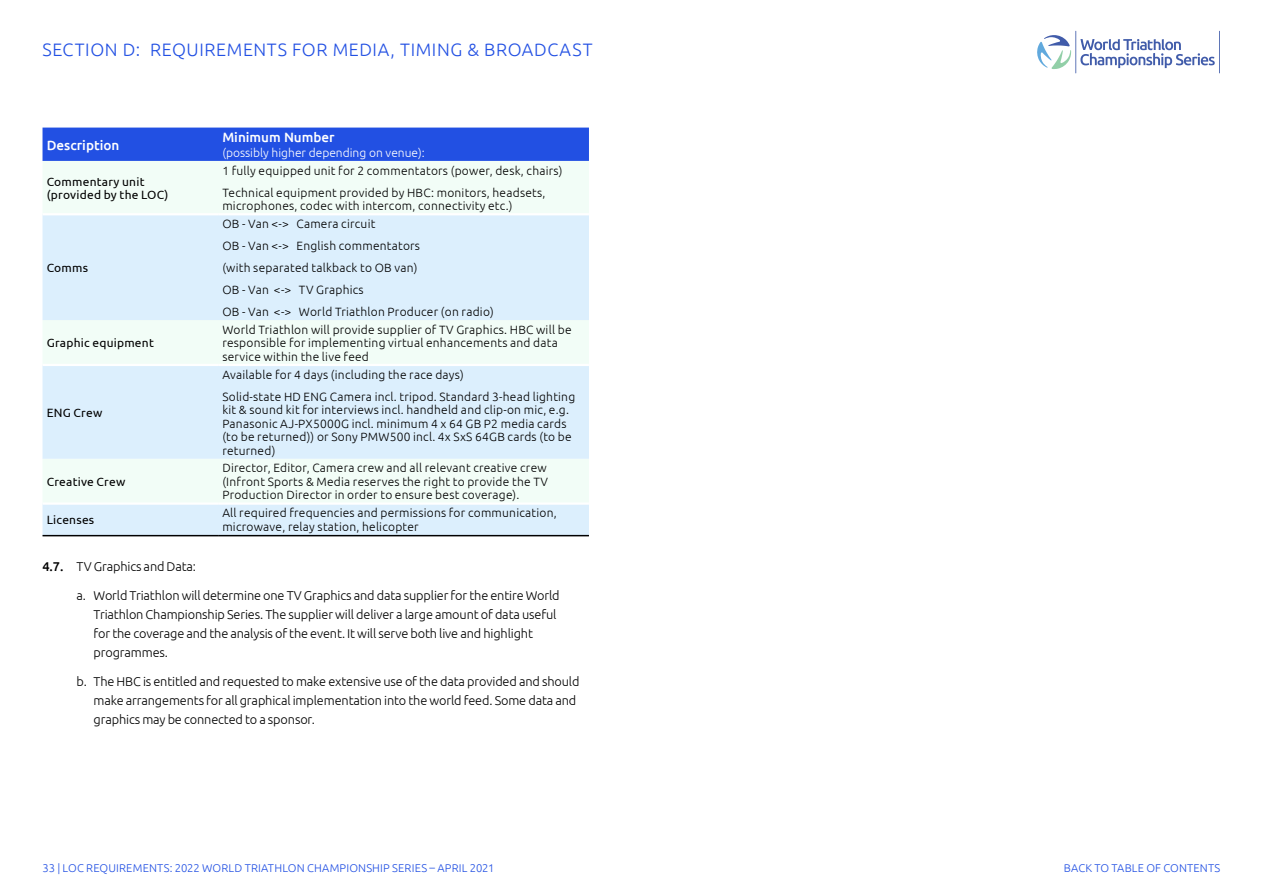
<style>
.page{position:relative;width:1263px;height:893px;background:#fff}
.page>*{position:absolute;margin:0;border:0;box-sizing:border-box;transform-origin:0 0}
.t1{font:300 18px "Ubuntu";letter-spacing:.035em;color:#2250e3}
.t2{font:500 13.5px "Ubuntu";color:#fff}
.t3{font:300 12.75px/19.2px "Ubuntu";letter-spacing:-.01em;color:#000}
.t4{font:300 12px/13.5px "Ubuntu";letter-spacing:.02em;color:#000}
.t5{font:12px/13.5px "Ubuntu";letter-spacing:.02em;color:#000}
.t6{font:300 12px "Ubuntu";color:#fff}
.t7{font:300 11.25px "Ubuntu";letter-spacing:.015em;color:#2250e3}
.s1{font-weight:500}
</style>
<div class="page">
<svg style="left:1080px;top:39px;width:135px;height:29px"></svg>
<hr style="left:1075px;top:31px;width:1px;height:42px;background:#415caa">
<hr style="left:1219px;top:31px;width:1px;height:42px;background:#415caa">
<svg style="left:1037px;top:35px;width:34px;height:34px"></svg>
<div style="left:43px;top:128px;width:546px;height:33px;background:#2250e3"></div>
<div style="left:43px;top:161px;width:546px;height:52px;background:#f2fdf7"></div>
<svg style="left:43px;top:215px;width:546px;height:320px;fill:#dceffd"></svg>
<hr style="left:43px;top:364px;width:175px;height:2px;background:#fff">
<hr style="left:218px;top:364px;width:371px;height:2px;background:#fff">
<hr style="left:43px;top:502px;width:175px;height:3px;background:#fff">
<hr style="left:218px;top:502px;width:371px;height:3px;background:#fff">
<hr style="left:43px;top:535px;width:175px;height:1px;background:#000">
<hr style="left:218px;top:535px;width:371px;height:1px;background:#000">
<h1 class="t1" style="left:43px;top:39px;width:551px">SECTION D: REQUIREMENTS FOR MEDIA, TIMING &amp; BROADCAST</h1>
<p class="t2" style="left:47px;top:136px;width:74px">Description</p>
<p class="t2" style="left:222px;top:129px;width:114px">Minimum Number</p>
<p class="t6" style="left:222px;top:145px;width:204px">(possibly higher depending on venue):</p>
<p class="t5" style="left:47px;top:174px;width:123px">Commentary unit (provided by the LOC)</p>
<p class="t4" style="left:222px;top:159px;width:342px;line-height:22px">1 fully equipped unit for 2 commentators (power, desk, chairs)<br>Technical equipment provided by HBC: monitors, headsets,</p>
<p class="t4" style="left:222px;top:199px;width:292px">microphones, codec with intercom, connectivity etc.)</p>
<p class="t5" style="left:47px;top:260px;width:43px">Comms</p>
<p class="t5" style="left:47px;top:336px;width:109px">Graphic equipment</p>
<p class="t5" style="left:47px;top:405px;width:57px">ENG Crew</p>
<p class="t5" style="left:47px;top:474px;width:80px">Creative Crew</p>
<p class="t4" style="left:222px;top:212px;width:273px;line-height:22px">OB - Van &lt;-&gt; Camera circuit<br>OB - Van &lt;-&gt; English commentators<br>(with separated talkback to OB van)<br>OB - Van &lt;-&gt; TV Graphics<br>OB - Van &lt;-&gt; World Triathlon Producer (on radio)</p>
<p class="t4" style="left:222px;top:322px;width:351px">World Triathlon will provide supplier of TV Graphics. HBC will be responsible for implementing virtual enhancements and data service within the live feed</p>
<p class="t4" style="left:222px;top:363px;width:354px;line-height:22px">Available for 4 days (including the race days)<br>Solid-state HD ENG Camera incl. tripod. Standard 3-head lighting</p>
<p class="t4" style="left:222px;top:403px;width:351px">kit &amp; sound kit for interviews incl. handheld and clip-on mic, e.g.<br>Panasonic AJ-PX5000G incl. minimum 4 x 64 GB P2 media cards (to be returned)) or Sony PMW500 incl. 4x SxS 64GB cards (to be returned)</p>
<p class="t4" style="left:222px;top:461px;width:327px;text-align:justify">Director, Editor, Camera crew and all relevant creative crew (Infront Sports &amp; Media reserves the right to provide the TV Production Director in order to ensure best coverage).</p>
<p class="t5" style="left:47px;top:512px;width:49px">Licenses</p>
<p class="t4" style="left:222px;top:506px;width:336px">All required frequencies and permissions for communication, microwave, relay station, helicopter</p>
<p class="t3" style="left:43px;top:556px;width:155px"><span class="s1">4.7.</span> TV Graphics and Data:</p>
<p class="t3" style="left:94px;top:585px;width:468px;text-indent:-17px">a. World Triathlon will determine one TV Graphics and data supplier for the entire World Triathlon Championship Series. The supplier will deliver a large amount of data useful for the coverage and the analysis of the event. It will serve both live and highlight programmes.</p>
<p class="t3" style="left:94px;top:671px;width:487px;text-indent:-17px">b. The HBC is entitled and requested to make extensive use of the data provided and should make arrangements for all graphical implementation into the world feed. Some data and graphics may be connected to a sponsor.</p>
<p class="t7" style="left:43px;top:861px;width:454px">33 | LOC REQUIREMENTS: 2022 WORLD TRIATHLON CHAMPIONSHIP SERIES – APRIL 2021</p>
<p class="t7" style="left:1064px;top:861px;width:158px">BACK TO TABLE OF CONTENTS</p>
</div>
